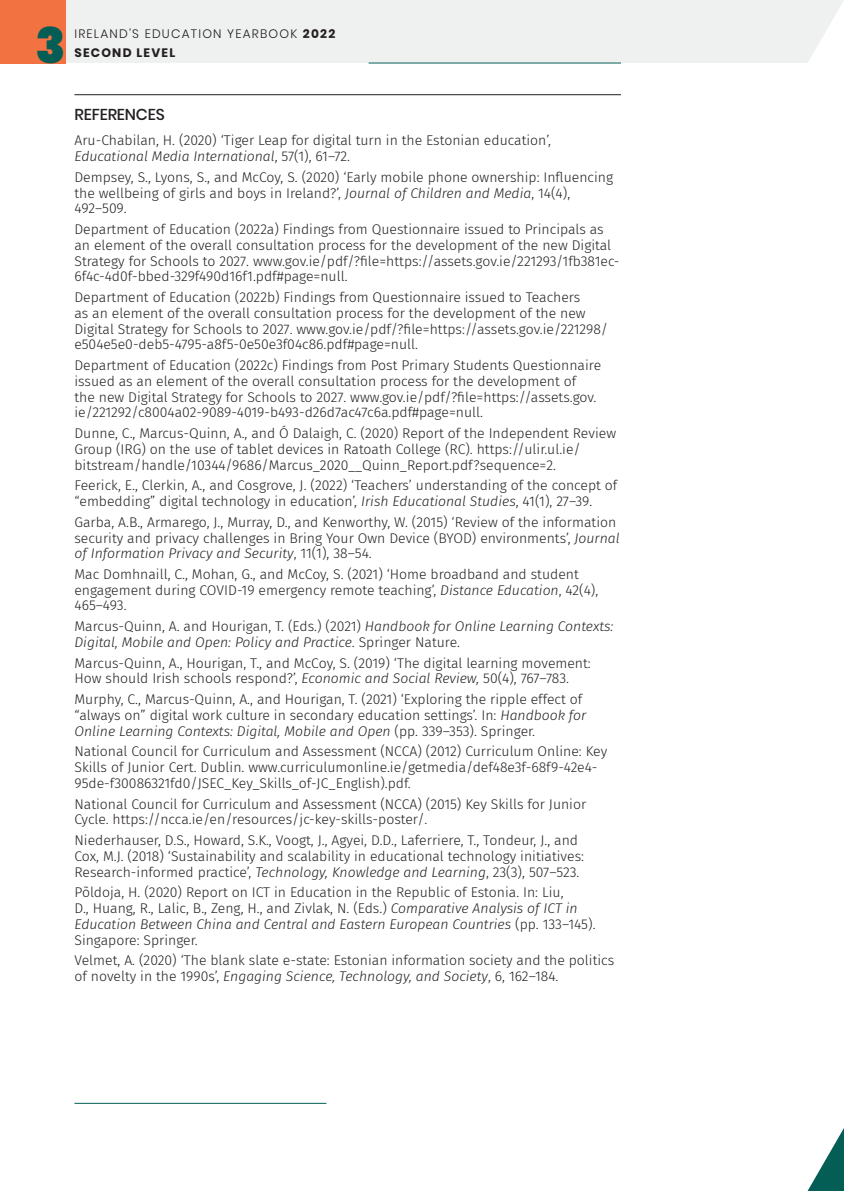
<style>
.page{position:relative;width:844px;height:1191px;background:#fff}
.page>*{position:absolute;margin:0;border:0;box-sizing:border-box;transform-origin:0 0}
.t1{font:900 49px "Poppins";color:#055e56}
.t2{font:500 15.75px "Poppins";color:#231f20}
.t3{font:300 14px/15.8px "Fira Sans";color:#231f20}
.t4{font:italic 300 14px/15.8px "Fira Sans";color:#231f20}
.t5{font:300 12.25px "Poppins";letter-spacing:.1em;color:#231f20}
.t6{font:700 12.25px "Poppins";letter-spacing:.1em;color:#231f20}
.s1{font-weight:700}
.s2{font-style:italic}
.s3{font-style:normal}
</style>
<div class="page">
<div style="left:65px;top:0;width:778px;height:63px;background:#eff1f0"></div>
<svg style="left:808px;top:3px;width:35px;height:60px"></svg>
<svg style="left:807px;top:1130px;width:36px;height:61px"></svg>
<hr style="left:368px;top:63px;width:253px;height:1px;background:#055e56">
<hr style="left:74px;top:1103px;width:252px;height:1px;background:#055e56">
<div style="left:0;top:0;width:65px;height:63px;background:#f37241"></div>
<hr style="left:74px;top:94px;width:547px;height:1px;background:#231f20">
<h1 class="t1" style="left:35px;top:18px;width:32px">3</h1>
<p class="t5" style="left:74px;top:26px;width:262px">IRELAND’S EDUCATION YEARBOOK <span class="s1">2022</span></p>
<p class="t6" style="left:74px;top:46px;width:102px">SECOND LEVEL</p>
<p class="t2" style="left:74px;top:105px;width:72px">REFERENCES</p>
<p class="t3" style="left:74px;top:133px;width:478px">Aru-Chabilan, H. (2020) ‘Tiger Leap for digital turn in the Estonian education’,<br><span class="s2">Educational Media International</span>, 57(1), 61–72.</p>
<p class="t3" style="left:74px;top:169px;width:540px">Dempsey, S., Lyons, S., and McCoy, S. (2020) ‘Early mobile phone ownership: Influencing the wellbeing of girls and boys in Ireland?’, <span class="s2">Journal of Children and Media</span>, 14(4),<br>492–509.</p>
<p class="t3" style="left:74px;top:221px;width:546px">Department of Education (2022a) Findings from Questionnaire issued to Principals as an element of the overall consultation process for the development of the new Digital Strategy for Schools to 2027. www.gov.ie/pdf/?file=https://assets.gov.ie/221293/1fb381ec-6f4c-4d0f-bbed-329f490d16f1.pdf#page=null.</p>
<p class="t3" style="left:74px;top:289px;width:535px">Department of Education (2022b) Findings from Questionnaire issued to Teachers<br>as an element of the overall consultation process for the development of the new Digital Strategy for Schools to 2027. www.gov.ie/pdf/?file=https://assets.gov.ie/221298/ e504e5e0-deb5-4795-a8f5-0e50e3f04c86.pdf#page=null.</p>
<p class="t3" style="left:74px;top:357px;width:528px">Department of Education (2022c) Findings from Post Primary Students Questionnaire issued as an element of the overall consultation process for the development of<br>the new Digital Strategy for Schools to 2027. www.gov.ie/pdf/?file=https://assets.gov. ie/221292/c8004a02-9089-4019-b493-d26d7ac47c6a.pdf#page=null.</p>
<p class="t3" style="left:74px;top:425px;width:543px">Dunne, C., Marcus-Quinn, A., and Ó Dalaigh, C. (2020) Report of the Independent Review<br>Group (IRG) on the use of tablet devices in Ratoath College (RC). https://ulir.ul.ie/ bitstream/handle/10344/9686/Marcus_2020__Quinn_Report.pdf?sequence=2.</p>
<p class="t3" style="left:74px;top:477px;width:544px">Feerick, E., Clerkin, A., and Cosgrove, J. (2022) ‘Teachers’ understanding of the concept of “embedding” digital technology in education’, <span class="s2">Irish Educational Studies</span>, 41(1), 27–39.</p>
<p class="t3" style="left:74px;top:514px;width:546px">Garba, A.B., Armarego, J., Murray, D., and Kenworthy, W. (2015) ‘Review of the information security and privacy challenges in Bring Your Own Device (BYOD) environments’, <span class="s2">Journal of Information Privacy and Security</span>, 11(1), 38–54.</p>
<p class="t3" style="left:74px;top:566px;width:525px">Mac Domhnaill, C., Mohan, G., and McCoy, S. (2021) ‘Home broadband and student engagement during COVID-19 emergency remote teaching’, <span class="s2">Distance Education</span>, 42(4),<br>465–493.</p>
<p class="t4" style="left:74px;top:618px;width:540px"><span class="s3">Marcus-Quinn, A. and Hourigan, T. (Eds.) (2021)</span> Handbook for Online Learning Contexts:<br>Digital, Mobile and Open: Policy and Practice<span class="s3">. Springer Nature.</span></p>
<p class="t3" style="left:74px;top:655px;width:517px">Marcus-Quinn, A., Hourigan, T., and McCoy, S. (2019) ‘The digital learning movement:<br>How should Irish schools respond?’, <span class="s2">Economic and Social Review,</span> 50(4), 767–783.</p>
<p class="t3" style="left:74px;top:691px;width:513px">Murphy, C., Marcus-Quinn, A., and Hourigan, T. (2021) ‘Exploring the ripple effect of “always on” digital work culture in secondary education settings’. In: <span class="s2">Handbook for<br>Online Learning Contexts: Digital, Mobile and Open</span> (pp. 339–353). Springer.</p>
<p class="t3" style="left:74px;top:743px;width:534px">National Council for Curriculum and Assessment (NCCA) (2012) Curriculum Online: Key<br>Skills of Junior Cert. Dublin. www.curriculumonline.ie/getmedia/def48e3f-68f9-42e4-<br>95de-f30086321fd0/JSEC_Key_Skills_of-JC_English).pdf.</p>
<p class="t3" style="left:74px;top:795px;width:513px">National Council for Curriculum and Assessment (NCCA) (2015) Key Skills for Junior<br>Cycle. https://ncca.ie/en/resources/jc-key-skills-poster/.</p>
<p class="t3" style="left:74px;top:832px;width:511px">Niederhauser, D.S., Howard, S.K., Voogt, J., Agyei, D.D., Laferriere, T., Tondeur, J., and<br>Cox, M.J. (2018) ‘Sustainability and scalability in educational technology initiatives:<br>Research-informed practice’, <span class="s2">Technology, Knowledge and Learning</span>, 23(3), 507–523.</p>
<p class="t3" style="left:74px;top:884px;width:522px">Põldoja, H. (2020) Report on ICT in Education in the Republic of Estonia. In: Liu,<br>D., Huang, R., Lalic, B., Zeng, H., and Zivlak, N. (Eds.) <span class="s2">Comparative Analysis of ICT in Education Between China and Central and Eastern European Countries</span> (pp. 133–145).<br>Singapore: Springer.</p>
<p class="t3" style="left:74px;top:952px;width:541px">Velmet, A. (2020) ‘The blank slate e-state: Estonian information society and the politics of novelty in the 1990s’, <span class="s2">Engaging Science, Technology, and Society</span>, 6, 162–184.</p>
</div>
